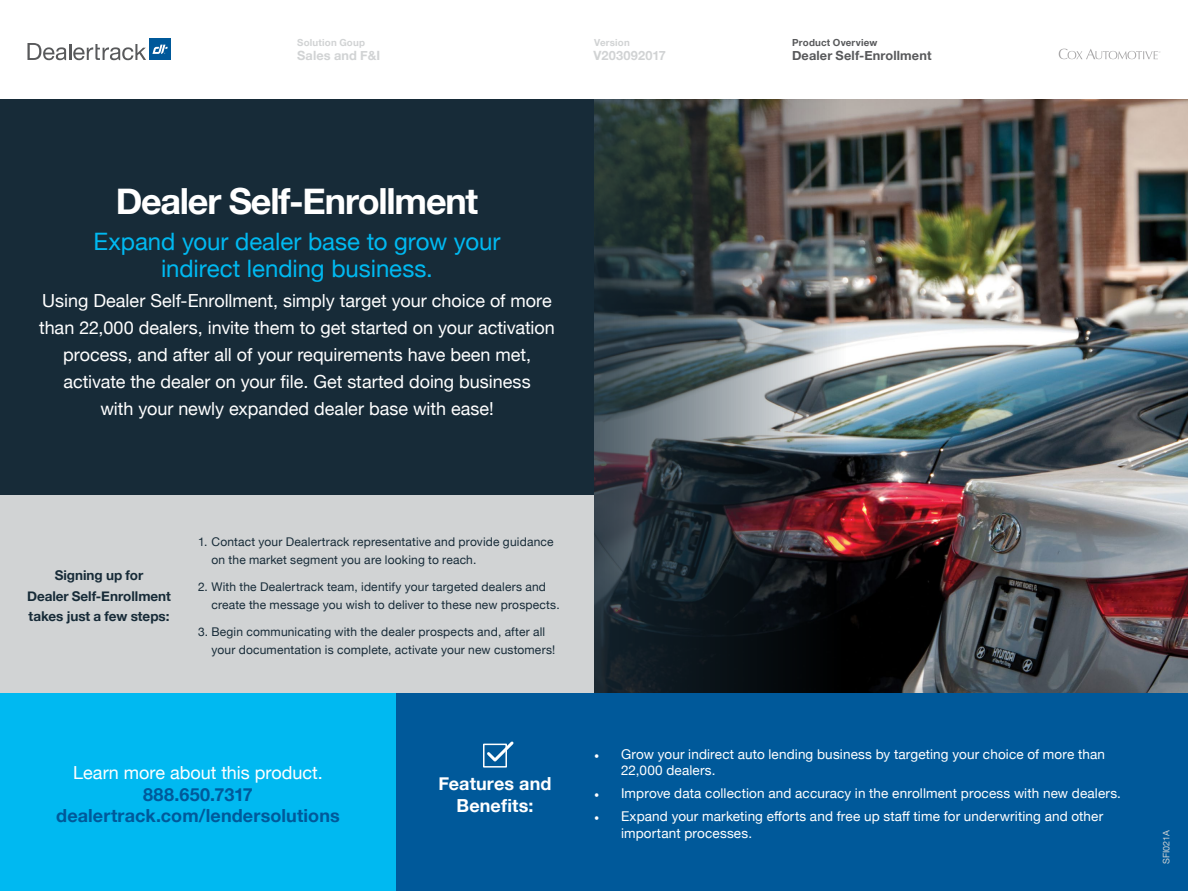
<style>
.page{position:relative;width:1188px;height:891px;background:#fff}
.page>*{position:absolute;margin:0;border:0;box-sizing:border-box;transform-origin:0 0}
.t1{font:700 36px "Helvetica Neue";letter-spacing:-.035em;color:#fff}
.t2{font:24px/26.7px "Helvetica Neue";letter-spacing:-.005em;color:#00b9f1;text-align:center}
.t3{font:18px/27px "Helvetica Neue";color:#fff;text-align:center}
.t4{font:700 18px/21.6px "Helvetica Neue";letter-spacing:.005em;color:#00599a;text-align:center}
.t5{font:700 18px/21.6px "Helvetica Neue";letter-spacing:.005em;color:#fff;text-align:center}
.t6{font:13.5px/16.2px "Helvetica Neue";letter-spacing:.01em;color:#fff}
.t7{font:700 13.5px/20.2px "Helvetica Neue";letter-spacing:-.005em;color:#172b38;text-align:center}
.t8{font:700 12.75px "Helvetica Neue";letter-spacing:.01em;color:#d1d3d4}
.t9{font:700 12.75px "Helvetica Neue";letter-spacing:.01em;color:#58595b}
.t10{font:12px/18px "Helvetica Neue";letter-spacing:.015em;color:#172b38}
.t11{font:700 9.75px "Helvetica Neue";letter-spacing:.02em;color:#d1d3d4}
.t12{font:700 9.75px "Helvetica Neue";letter-spacing:.02em;color:#58595b}
.t13{font:9px "Helvetica Neue";color:#d1d3d4}
.s1{font-family:"Minion Pro"}
</style>
<div class="page">
<img style="left:993px;top:99px;width:195px;height:594px">
<img style="left:594px;top:99px;width:399px;height:594px">
<div style="left:0;top:99px;width:594px;height:594px;background:#172b38"></div>
<div style="left:396px;top:693px;width:792px;height:198px;background:#00599a"></div>
<div style="left:483px;top:744px;width:24px;height:24px;border:2px solid #fff"></div>
<svg style="left:484px;top:741px;width:30px;height:23px"></svg>
<div style="left:0;top:495px;width:594px;height:198px;background:#d1d3d4"></div>
<div style="left:0;top:693px;width:396px;height:198px;background:#00b9f1"></div>
<svg style="left:27px;top:43px;width:119px;height:17px"></svg>
<div style="left:149px;top:39px;width:22px;height:21px;background:#00599a"></div>
<svg style="left:152px;top:45px;width:16px;height:9px"></svg>
<svg style="left:1059px;top:49px;width:101px;height:10px"></svg>
<p class="t11" style="left:297px;top:35px;width:69px">Solution Goup</p>
<p class="t8" style="left:297px;top:45px;width:85px">Sales and F&amp;I</p>
<p class="t11" style="left:594px;top:35px;width:37px">Version</p>
<p class="t8" style="left:593px;top:45px;width:74px">V203092017</p>
<p class="t12" style="left:792px;top:35px;width:87px">Product Overview</p>
<p class="t9" style="left:792px;top:45px;width:141px">Dealer Self-Enrollment</p>
<h1 class="t1" style="left:116px;top:173px;width:364px">Dealer Self-Enrollment</h1>
<h2 class="t2" style="left:94px;top:230px;width:408px">Expand your dealer base to grow your indirect lending business.</h2>
<p class="t3" style="left:39px;top:288px;width:517px">Using Dealer Self-Enrollment, simply target your choice of more than 22,000 dealers, invite them to get started on your activation process, and after all of your requirements have been met, activate the dealer on your file. Get started doing business<br>with your newly expanded dealer base with ease!</p>
<p class="t7" style="left:27px;top:566px;width:145px">Signing up for<br>Dealer Self-Enrollment takes just a few steps:</p>
<p class="t10" style="left:212px;top:533px;width:344px;text-indent:-14px">1. Contact your Dealertrack representative and provide guidance on the market segment you are looking to reach.</p>
<p class="t10" style="left:212px;top:578px;width:350px;text-indent:-14px">2. With the Dealertrack team, identify your targeted dealers and create the message you wish to deliver to these new prospects.</p>
<p class="t10" style="left:212px;top:623px;width:345px;text-indent:-14px">3. Begin communicating with the dealer prospects and, after all your documentation is complete, activate your new customers!</p>
<h3 class="t3" style="left:73px;top:760px;width:251px">Learn more about this product.</h3>
<h3 class="t4" style="left:56px;top:784px;width:285px">888.650.7317 dealertrack.com/lendersolutions</h3>
<h3 class="t5" style="left:438px;top:773px;width:115px">Features and<br>Benefits:</h3>
<p class="t6" style="left:621px;top:747px;width:486px;text-indent:-27px"><span class="s1">•</span> Grow your indirect auto lending business by targeting your choice of more than<br>22,000 dealers.</p>
<p class="t6" style="left:594px;top:786px;width:529px"><span class="s1">•</span> Improve data collection and accuracy in the enrollment process with new dealers.</p>
<p class="t6" style="left:621px;top:809px;width:484px;text-indent:-27px"><span class="s1">•</span> Expand your marketing efforts and free up staff time for underwriting and other important processes.</p>
<p class="t13" style="left:1160px;top:864px;width:36px;rotate:-90deg">SFI021A</p>
</div>
